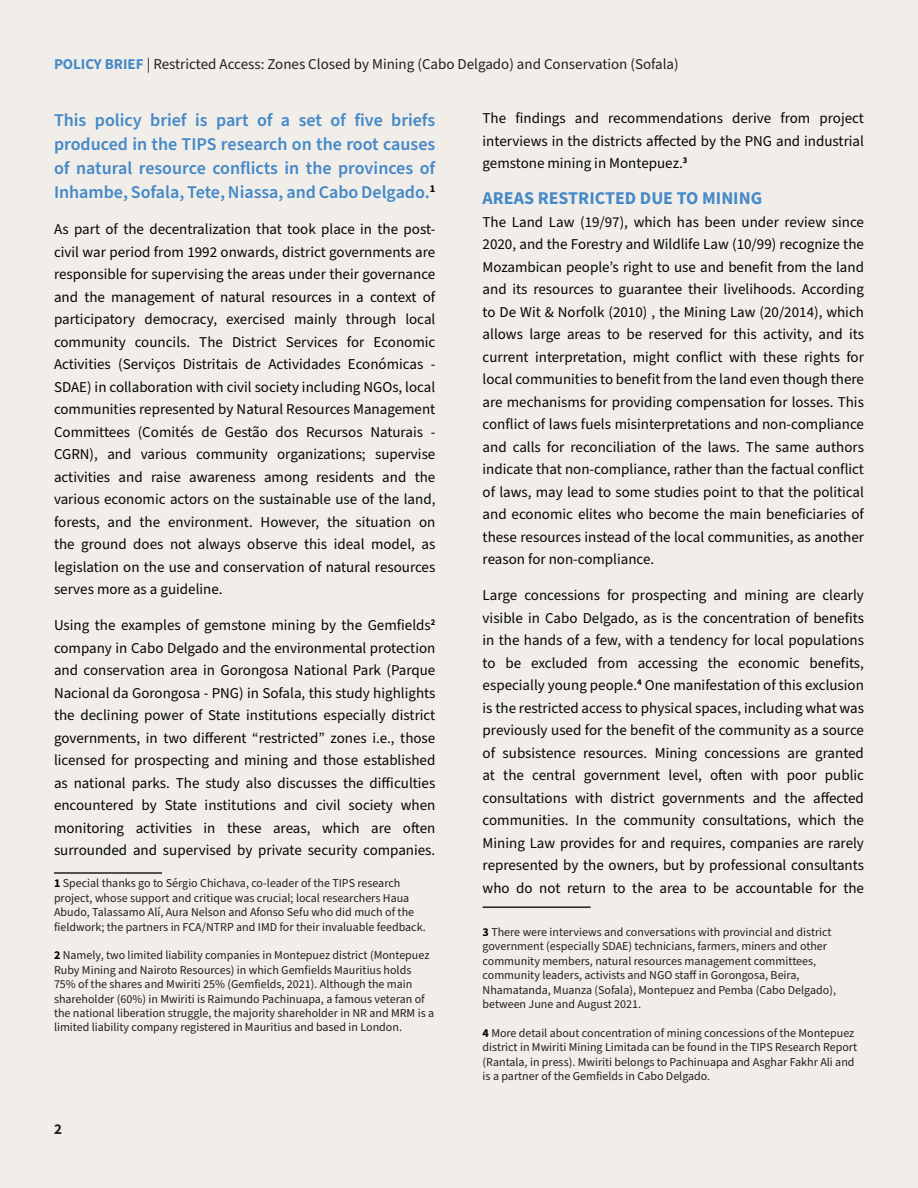
<style>
.page{position:relative;width:918px;height:1188px;background:#f1ede8}
.page>*{position:absolute;margin:0;border:0;box-sizing:border-box;transform-origin:0 0}
.t1{font:600 18px/24px "Source Sans Pro";color:#4589c8;text-align:justify}
.t2{font:700 18px "Source Sans Pro";color:#4589c8}
.t3{font:15px/22.5px "Source Sans Pro";color:#040503;text-align:justify}
.t4{font:15px "Source Sans Pro";color:#231f20}
.t5{font:700 15px "Source Sans Pro";color:#231f20}
.t6{font:12px/14.4px "Source Sans Pro";color:#231f20}
.s1{font-weight:700;color:#4589c8}
.s2{font-weight:700;color:#000}
</style>
<div class="page">
<hr style="left:54px;top:872px;width:108px;height:2px;background:#231f20">
<hr style="left:483px;top:906px;width:108px;height:2px;background:#231f20">
<p class="t4" style="left:54px;top:54px;width:626px"><span class="s1">POLICY BRIEF</span> | Restricted Access: Zones Closed by Mining (Cabo Delgado) and Conservation (Sofala)</p>
<p class="t1" style="left:54px;top:109px;width:383px">This policy brief is part of a set of five briefs produced in the TIPS research on the root causes of natural resource conflicts in the provinces of Inhambe, Sofala, Tete, Niassa, and Cabo Delgado.<sup>1</sup></p>
<p class="t3" style="left:54px;top:219px;width:383px">As part of the decentralization that took place in the post&shy;civil war period from 1992 onwards, district governments are responsible for supervising the areas under their governance and the management of natural resources in a context of participatory democracy, exercised mainly through local community councils. The District Services for Economic Activities (Serviços Distritais de Actividades Económicas - SDAE) in collaboration with civil society including NGOs, local communities represented by Natural Resources Management Committees (Comités de Gestão dos Recursos Naturais - CGRN), and various community organizations; supervise activities and raise awareness among residents and the various economic actors on the sustainable use of the land, forests, and the environment. However, the situation on the ground does not always observe this ideal model, as legislation on the use and conservation of natural resources serves more as a guideline.</p>
<p class="t3" style="left:54px;top:615px;width:383px">Using the examples of gemstone mining by the Gemfields<sup>2 </sup>company in Cabo Delgado and the environmental protection and conservation area in Gorongosa National Park (Parque Nacional da Gorongosa - PNG) in Sofala, this study highlights the declining power of State institutions especially district governments, in two different “restricted” zones i.e., those licensed for prospecting and mining and those established as national parks. The study also discusses the difficulties encountered by State institutions and civil society when monitoring activities in these areas, which are often surrounded and supervised by private security companies.</p>
<p class="t6" style="left:54px;top:877px;width:373px"><span class="s2">1</span> Special thanks go to Sérgio Chichava, co-leader of the TIPS research project, whose support and critique was crucial; local researchers Haua Abudo, Talassamo Alí, Aura Nelson and Afonso Sefu who did much of the fieldwork; the partners in FCA/NTRP and IMD for their invaluable feedback.</p>
<p class="t6" style="left:54px;top:949px;width:382px"><span class="s2">2</span> Namely, two limited liability companies in Montepuez district (Montepuez Ruby Mining and Nairoto Resources) in which Gemfields Mauritius holds 75% of the shares and Mwiriti 25% (Gemfields, 2021). Although the main shareholder (60%) in Mwiriti is Raimundo Pachinuapa, a famous veteran of the national liberation struggle, the majority shareholder in NR and MRM is a limited liability company registered in Mauritius and based in London.</p>
<p class="t5" style="left:54px;top:1119px;width:9px">2</p>
<p class="t3" style="left:483px;top:108px;width:383px">The findings and recommendations derive from project interviews in the districts affected by the PNG and industrial gemstone mining in Montepuez.<sup>3</sup></p>
<p class="t2" style="left:483px;top:186px;width:281px">AREAS RESTRICTED DUE TO MINING</p>
<p class="t3" style="left:483px;top:211px;width:383px">The Land Law (19/97), which has been under review since 2020, and the Forestry and Wildlife Law (10/99) recognize the Mozambican people’s right to use and benefit from the land and its resources to guarantee their livelihoods. According to De Wit &amp; Norfolk (2010) , the Mining Law (20/2014), which allows large areas to be reserved for this activity, and its current interpretation, might conflict with these rights for local communities to benefit from the land even though there are mechanisms for providing compensation for losses. This conflict of laws fuels misinterpretations and non-compliance and calls for reconciliation of the laws. The same authors indicate that non-compliance, rather than the factual conflict of laws, may lead to some studies point to that the political and economic elites who become the main beneficiaries of these resources instead of the local communities, as another reason for non-compliance.</p>
<p class="t3" style="left:483px;top:585px;width:383px">Large concessions for prospecting and mining are clearly visible in Cabo Delgado, as is the concentration of benefits in the hands of a few, with a tendency for local populations to be excluded from accessing the economic benefits, especially young people.<sup>4</sup> One manifestation of this exclusion is the restricted access to physical spaces, including what was previously used for the benefit of the community as a source of subsistence resources. Mining concessions are granted at the central government level, often with poor public consultations with district governments and the affected communities. In the community consultations, which the Mining Law provides for and requires, companies are rarely represented by the owners, but by professional consultants who do not return to the area to be accountable for the</p>
<p class="t6" style="left:483px;top:925px;width:355px"><span class="s2">3</span> There were interviews and conversations with provincial and district government (especially SDAE) technicians, farmers, miners and other community members, natural resources management committees, community leaders, activists and NGO staff in Gorongosa, Beira, Nhamatanda, Muanza (Sofala), Montepuez and Pemba (Cabo Delgado), between June and August 2021.</p>
<p class="t6" style="left:483px;top:1026px;width:376px"><span class="s2">4</span> More detail about concentration of mining concessions of the Montepuez district in Mwiriti Mining Limitada can be found in the TIPS Research Report (Rantala, in press). Mwiriti belongs to Pachinuapa and Asghar Fakhr Ali and is a partner of the Gemfields in Cabo Delgado.</p>
</div>
